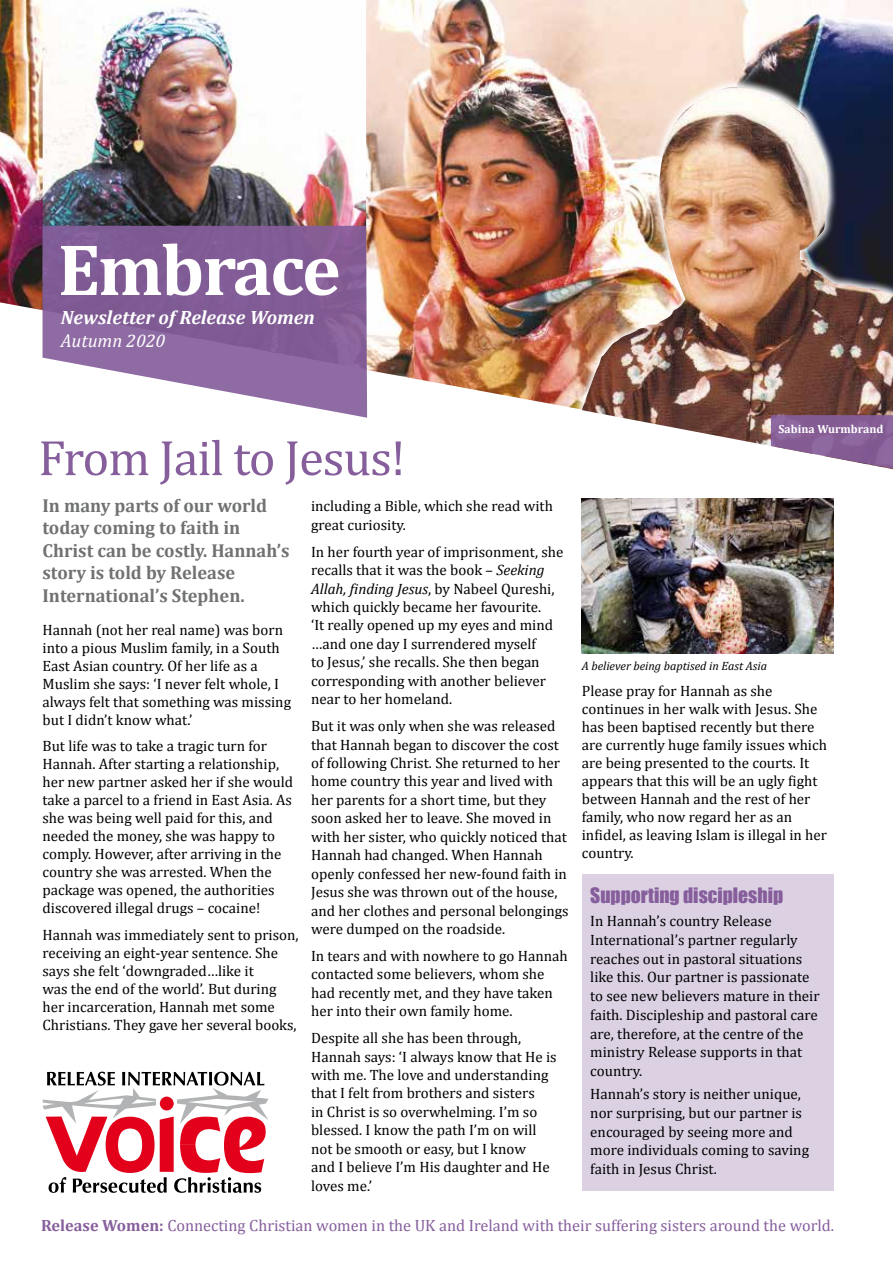
<style>
.page{position:relative;width:893px;height:1263px;background:#fff}
.page>*{position:absolute;margin:0;border:0;box-sizing:border-box;transform-origin:0 0}
.t1{font:700 73.5px "Cambria";letter-spacing:-.03em;color:#fff}
.t2{font:50.4px "Cambria";letter-spacing:-.02em;color:#865e9c}
.t3{font:19.5px "Impact";color:#865e9c}
.t4{font:italic 700 19.35px "Cambria";color:#fff}
.t5{font:700 18.75px/22.5px "Cambria";color:#707172}
.t6{font:italic 18.45px "Cambria";color:#fff}
.t7{font:16.35px "Cambria";color:#865e9c}
.t8{font:15px/18.5px "Cambria";color:#000}
.t9{font:italic 12px "Cambria";color:#000}
.t10{font:700 11.7px "Cambria";color:#fff}
.s1{font-style:italic}
.s2{font-weight:700}
</style>
<div class="page">
<div style="left:582px;top:874px;width:251px;height:317px;background:#dbd1e3"></div>
<img style="left:0;top:0;width:893px;height:418px">
<img style="left:582px;top:499px;width:251px;height:155px">
<img style="left:573px;top:77px;width:320px;height:341px">
<img style="left:582px;top:87px;width:311px;height:359px">
<svg style="left:771px;top:415px;width:122px;height:55px"></svg>
<img style="left:43px;top:0;width:323px;height:226px">
<svg style="left:43px;top:1072px;width:225px;height:121px"></svg>
<svg style="left:43px;top:226px;width:324px;height:192px;fill:#845e98"></svg>
<h1 class="t1" style="left:58px;top:218px;width:285px">Embrace</h1>
<p class="t4" style="left:61px;top:304px;width:255px">Newsletter of Release Women</p>
<p class="t6" style="left:61px;top:328px;width:106px">Autumn 2020</p>
<h2 class="t2" style="left:38px;top:428px;width:369px">From Jail to Jesus!</h2>
<p class="t10" style="left:778px;top:421px;width:106px">Sabina Wurmbrand</p>
<p class="t5" style="left:43px;top:494px;width:249px">In many parts of our world today coming to faith in<br>Christ can be costly. Hannah’s story is told by Release<br>International’s Stephen.</p>
<p class="t8" style="left:311px;top:497px;width:243px">including a Bible, which she read with great curiosity.</p>
<p class="t8" style="left:311px;top:542px;width:254px">In her fourth year of imprisonment, she recalls that it was the book – <span class="s1">Seeking Allah, finding Jesus</span>, by Nabeel Qureshi, which quickly became her favourite.<br>‘It really opened up my eyes and mind …and one day I surrendered myself<br>to Jesus,’ she recalls. She then began corresponding with another believer near to her homeland.</p>
<p class="t8" style="left:311px;top:717px;width:259px">But it was only when she was released that Hannah began to discover the cost of following Christ. She returned to her home country this year and lived with her parents for a short time, but they soon asked her to leave. She moved in with her sister, who quickly noticed that Hannah had changed. When Hannah openly confessed her new-found faith in Jesus she was thrown out of the house, and her clothes and personal belongings were dumped on the roadside.</p>
<p class="t8" style="left:311px;top:946px;width:258px">In tears and with nowhere to go Hannah contacted some believers, whom she had recently met, and they have taken her into their own family home.</p>
<p class="t8" style="left:311px;top:1029px;width:247px">Despite all she has been through,<br>Hannah says: ‘I always know that He is with me. The love and understanding that I felt from brothers and sisters<br>in Christ is so overwhelming. I’m so blessed. I know the path I’m on will not be smooth or easy, but I know<br>and I believe I’m His daughter and He loves me.’</p>
<p class="t7" style="left:41px;top:1216px;width:794px"><span class="s2">Release Women:</span> Connecting Christian women in the UK and Ireland with their suffering sisters around the world.</p>
<p class="t8" style="left:43px;top:620px;width:250px;line-height:18px">Hannah (not her real name) was born into a pious Muslim family, in a South East Asian country. Of her life as a Muslim she says: ‘I never felt whole, I always felt that something was missing but I didn’t know what.’</p>
<p class="t8" style="left:43px;top:737px;width:252px;line-height:18px">But life was to take a tragic turn for Hannah. After starting a relationship, her new partner asked her if she would take a parcel to a friend in East Asia. As she was being well paid for this, and needed the money, she was happy to comply. However, after arriving in the country she was arrested. When the package was opened, the authorities discovered illegal drugs – cocaine!</p>
<p class="t8" style="left:43px;top:925px;width:258px;line-height:18px">Hannah was immediately sent to prison, receiving an eight-year sentence. She says she felt ‘downgraded…like it<br>was the end of the world’. But during her incarceration, Hannah met some Christians. They gave her several books,</p>
<p class="t9" style="left:582px;top:657px;width:187px">A believer being baptised in East Asia</p>
<p class="t8" style="left:582px;top:682px;width:247px;line-height:18px">Please pray for Hannah as she continues in her walk with Jesus. She has been baptised recently but there are currently huge family issues which are being presented to the courts. It appears that this will be an ugly fight between Hannah and the rest of her family, who now regard her as an infidel, as leaving Islam is illegal in her country.</p>
<h3 class="t3" style="left:590px;top:880px;width:194px">Supporting discipleship</h3>
<p class="t8" style="left:590px;top:911px;width:231px">In Hannah’s country Release<br>International’s partner regularly reaches out in pastoral situations like this. Our partner is passionate to see new believers mature in their faith. Discipleship and pastoral care are, therefore, at the centre of the ministry Release supports in that country.</p>
<p class="t8" style="left:590px;top:1084px;width:220px">Hannah’s story is neither unique, nor surprising, but our partner is encouraged by seeing more and more individuals coming to saving faith in Jesus Christ.</p>
</div>
